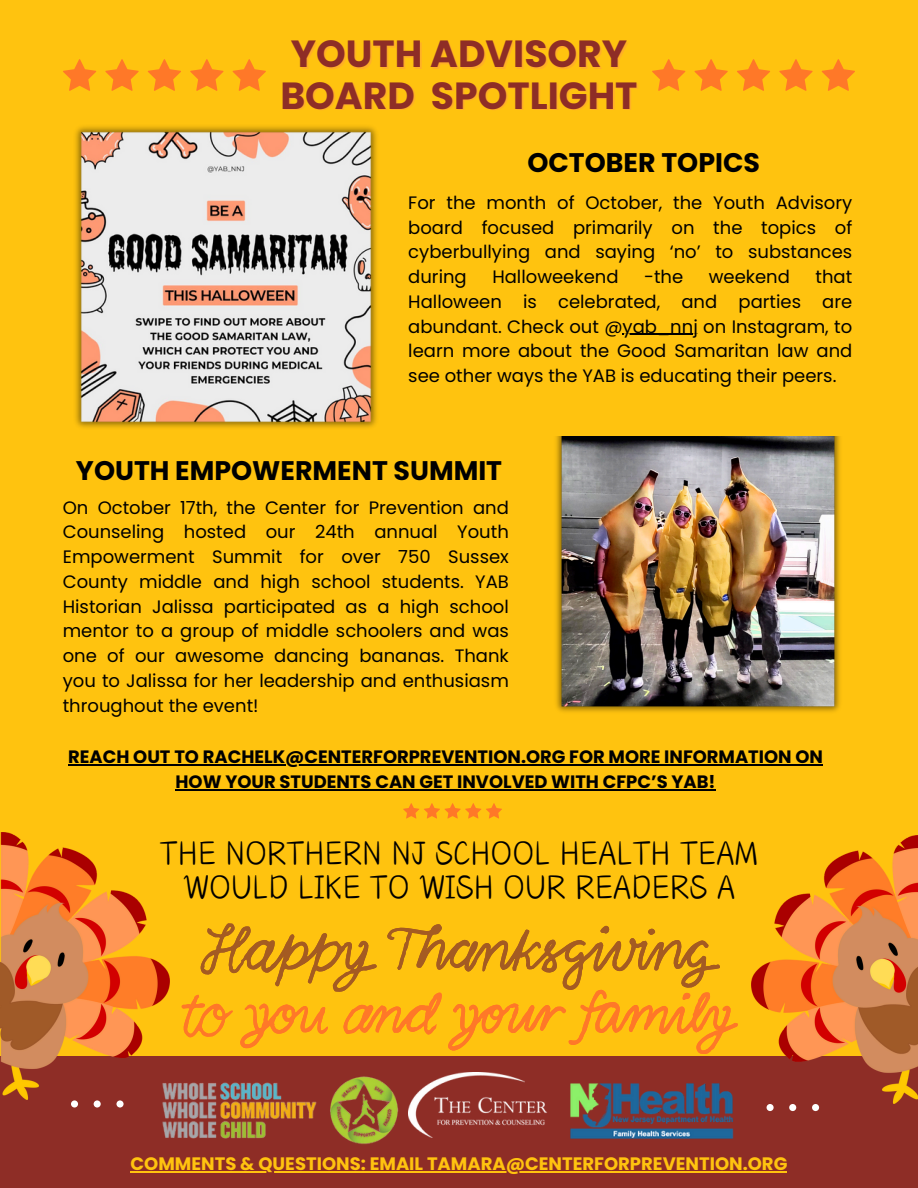
<style>
.page{position:relative;width:918px;height:1188px;background:#ffc30f}
.page>*{position:absolute;margin:0;border:0;box-sizing:border-box;transform-origin:0 0}
.t1{font:700 37.8px/41.7px "Poppins";color:#8e2d26}
.t2{font:35.85px/33.8px "Canva Tickler";color:#000;text-align:center}
.t3{font:700 26.85px "Poppins";color:#000}
.t4{font:18px/24.8px "Poppins";color:#000;text-align:justify}
.t5{font:700 18px "Poppins";color:#ffc30f}
.t6{font:700 17.85px/24.8px "Poppins";color:#000;text-align:center}
.s1{color:rgb(255 145 77/.4)}
</style>
<div class="page">
<div style="left:0;top:1057px;width:918px;height:131px;background:#8e2d26"></div>
<img style="left:162px;top:1076px;width:237px;height:68px">
<img style="left:408px;top:1072px;width:139px;height:65px">
<img style="left:570px;top:1083px;width:164px;height:56px">
<div style="left:812px;top:1104px;width:7px;height:7px;background:#fff;border-radius:50%"></div>
<div style="left:789px;top:1104px;width:7px;height:7px;background:#fff;border-radius:50%"></div>
<div style="left:767px;top:1104px;width:7px;height:7px;background:#fff;border-radius:50%"></div>
<div style="left:116px;top:1100px;width:8px;height:8px;background:#fff;border-radius:50%"></div>
<div style="left:94px;top:1100px;width:7px;height:8px;background:#fff;border-radius:50%"></div>
<div style="left:71px;top:1100px;width:7px;height:8px;background:#fff;border-radius:50%"></div>
<svg style="left:63px;top:59px;width:203px;height:32px"></svg>
<svg style="left:652px;top:59px;width:203px;height:32px"></svg>
<img style="left:75px;top:126px;width:302px;height:302px">
<img style="left:0;top:832px;width:169px;height:268px">
<hr style="left:131px;top:1171px;width:656px;height:1px;background:#ffc30f">
<hr style="left:68px;top:764px;width:755px;height:1px;background:#000">
<hr style="left:176px;top:789px;width:540px;height:1px;background:#000">
<hr style="left:623px;top:334px;width:75px;height:1px;background:#000">
<img style="left:556px;top:437px;width:284px;height:275px">
<svg style="left:181px;top:923px;width:557px;height:131px"></svg>
<img style="left:752px;top:836px;width:166px;height:267px">
<svg style="left:403px;top:803px;width:99px;height:16px"></svg>
<p class="t1" style="left:282px;top:33px;width:357px">YOUTH ADVISORY<br><span class="s1">BOARD</span> SPOTLIGHT</p>
<p class="t3" style="left:527px;top:144px;width:234px">OCTOBER TOPICS</p>
<h2 class="t4" style="left:408px;top:190px;width:446px">For the month of October, the Youth Advisory board focused primarily on the topics of cyberbullying and saying ‘no’ to substances during</h2>
<h2 class="t4" style="left:408px;top:265px;width:446px;text-indent:407px">that Halloween is celebrated, and parties are abundant. Check out @yab_nnj on Instagram, to</h2>
<p class="t4" style="left:408px;top:339px;width:446px">learn more about the Good Samaritan law and see other ways the YAB is educating their peers.</p>
<h2 class="t4" style="left:492px;top:265px;width:128px">Halloweekend</h2>
<h2 class="t4" style="left:644px;top:265px;width:41px">-the</h2>
<h2 class="t4" style="left:709px;top:265px;width:83px">weekend</h2>
<p class="t3" style="left:76px;top:452px;width:428px">YOUTH EMPOWERMENT SUMMIT</p>
<p class="t4" style="left:63px;top:495px;width:448px">On October 17th, the Center for Prevention and Counseling hosted our 24th annual Youth Empowerment Summit for over 750 Sussex County middle and high school students. YAB Historian Jalissa participated as a high school mentor to a group of middle schoolers and was one of our awesome dancing bananas. Thank you to Jalissa for her leadership and enthusiasm throughout the event!</p>
<h4 class="t6" style="left:68px;top:745px;width:756px">REACH OUT TO RACHELK@CENTERFORPREVENTION.ORG FOR MORE INFORMATION ON<br>HOW YOUR STUDENTS CAN GET INVOLVED WITH CFPC’S YAB!</h4>
<p class="t2" style="left:160px;top:836px;width:600px">THE NORTHERN NJ SCHOOL HEALTH TEAM<br>WOULD LIKE TO WISH OUR READERS A</p>
<p class="t5" style="left:131px;top:1151px;width:658px">COMMENTS &amp; QUESTIONS: EMAIL TAMARA@CENTERFORPREVENTION.ORG</p>
</div>
